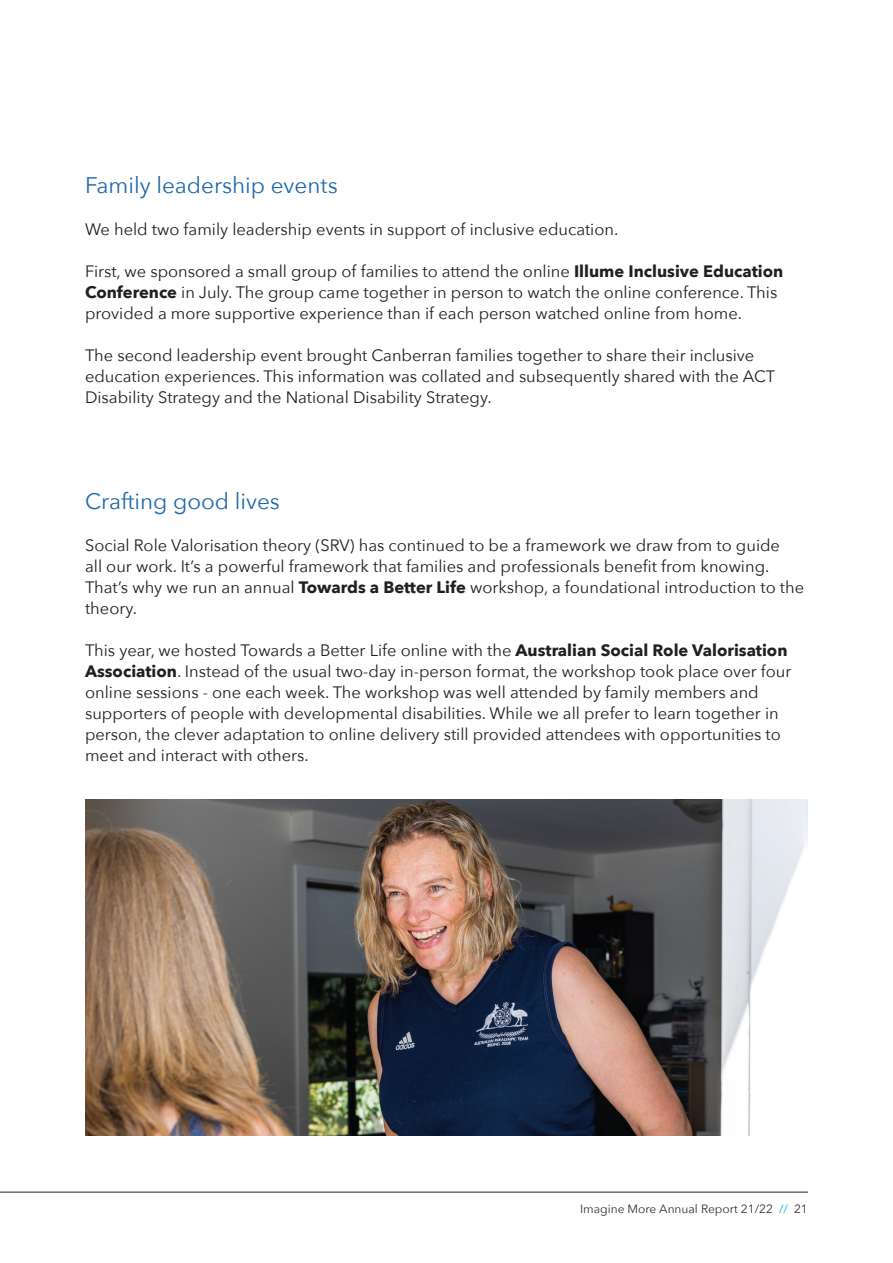
<style>
.page{position:relative;width:893px;height:1263px;background:#fff}
.page>*{position:absolute;margin:0;border:0;box-sizing:border-box;transform-origin:0 0}
.t1{font:22.5px "Avenir Next";color:#1e69aa}
.t2{font:16.5px/21px "Avenir Next";color:#231f20}
.t3{font:12px "Avenir Next";color:#313232}
.s1{font-weight:700}
.s2{color:#00aeef}
</style>
<div class="page">
<hr style="left:0;top:1192px;width:808px;height:1px;background:#231f20">
<img style="left:85px;top:799px;width:723px;height:336px">
<h1 class="t1" style="left:85px;top:166px;width:254px">Family leadership events</h1>
<p class="t2" style="left:85px;top:218px;width:535px">We held two family leadership events in support of inclusive education.</p>
<p class="t2" style="left:85px;top:260px;width:700px">First, we sponsored a small group of families to attend the online <span class="s1">Illume Inclusive Education<br>Conference</span> in July. The group came together in person to watch the online conference. This provided a more supportive experience than if each person watched online from home.</p>
<p class="t2" style="left:85px;top:344px;width:692px">The second leadership event brought Canberran families together to share their inclusive education experiences. This information was collated and subsequently shared with the ACT<br>Disability Strategy and the National Disability Strategy.</p>
<h1 class="t1" style="left:85px;top:482px;width:196px">Crafting good lives</h1>
<p class="t2" style="left:85px;top:534px;width:721px">Social Role Valorisation theory (SRV) has continued to be a framework we draw from to guide<br>all our work. It’s a powerful framework that families and professionals benefit from knowing.<br>That’s why we run an annual <span class="s1">Towards a Better Life</span> workshop, a foundational introduction to the theory.</p>
<p class="t2" style="left:85px;top:639px;width:708px">This year, we hosted Towards a Better Life online with the <span class="s1">Australian Social Role Valorisation Association</span>. Instead of the usual two-day in-person format, the workshop took place over four online sessions - one each week. The workshop was well attended by family members and supporters of people with developmental disabilities. While we all prefer to learn together in person, the clever adaptation to online delivery still provided attendees with opportunities to meet and interact with others.</p>
<p class="t3" style="left:580px;top:1199px;width:229px">Imagine More Annual Report 21/22 <span class="s2">//</span> 21</p>
</div>
